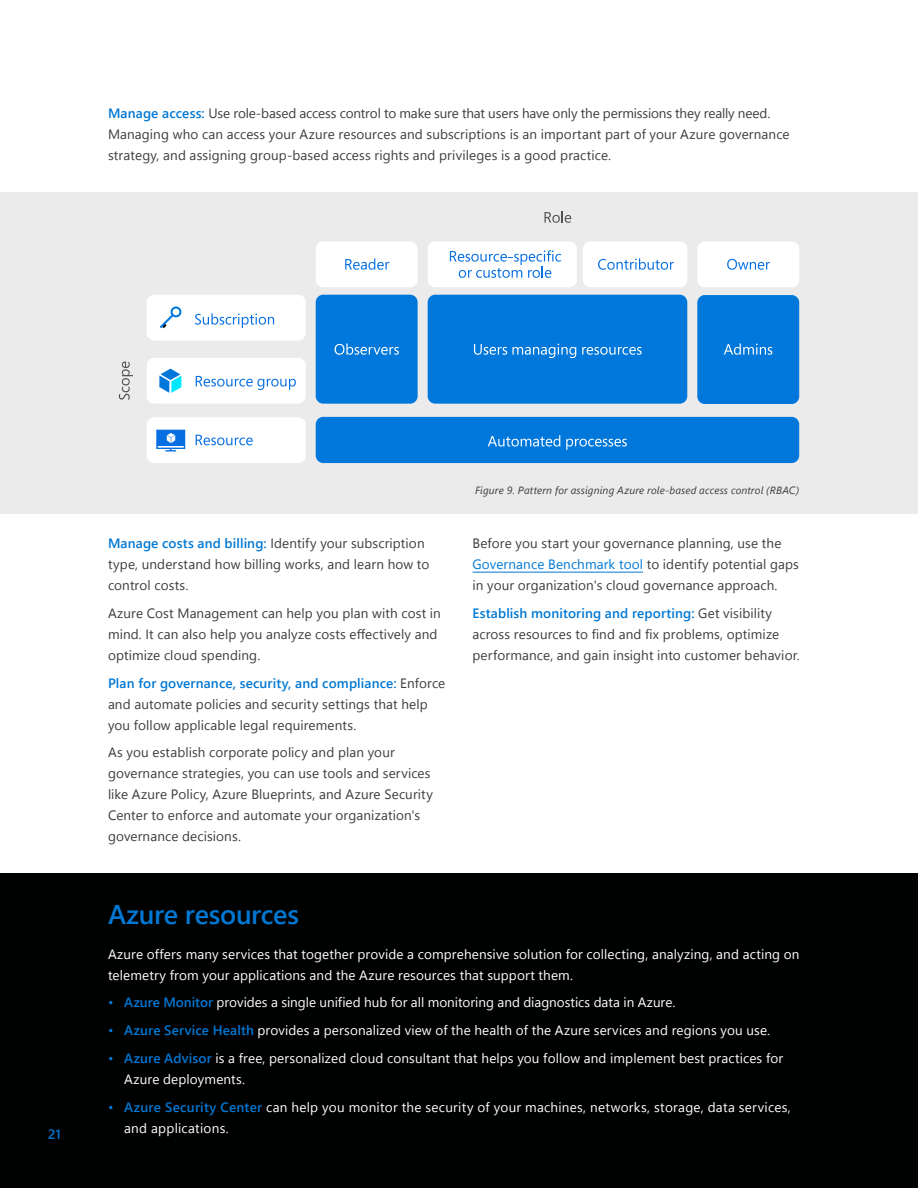
<style>
.page{position:relative;width:918px;height:1188px;background:#fff}
.page>*{position:absolute;margin:0;border:0;box-sizing:border-box;transform-origin:0 0}
.t1{font:600 27px "Segoe UI";letter-spacing:-.01em;color:#0078d4}
.t2{font:13.5px/21px "Segoe UI";letter-spacing:.01em;color:#3c3c41}
.t3{font:13.5px/21px "Segoe UI";letter-spacing:.01em;color:#fff}
.t4{font:600 13.5px "Segoe UI";color:#0078d4}
.t5{font:italic 10.5px "Segoe UI";letter-spacing:.015em;color:#3c3c41}
.s1{font-weight:600;color:#0078d4}
.s2{color:#0078d4}
</style>
<div class="page">
<div style="left:0;top:192px;width:918px;height:322px;background:#ebebeb"></div>
<hr style="left:472px;top:572px;width:171px;height:1px;background:#0078d4">
<div style="left:147px;top:295px;width:159px;height:46px;background:#fff;border-radius:8px"></div>
<div style="left:316px;top:241px;width:102px;height:46px;background:#fff;border-radius:8px"></div>
<div style="left:697px;top:241px;width:102px;height:46px;background:#fff;border-radius:8px"></div>
<div style="left:428px;top:241px;width:149px;height:46px;background:#fff;border-radius:8px"></div>
<div style="left:583px;top:241px;width:104px;height:46px;background:#fff;border-radius:8px"></div>
<div style="left:147px;top:358px;width:159px;height:46px;background:#fff;border-radius:8px"></div>
<div style="left:147px;top:417px;width:159px;height:46px;background:#fff;border-radius:8px"></div>
<svg style="left:119px;top:362px;width:14px;height:38px"></svg>
<svg style="left:345px;top:258px;width:44px;height:12px"></svg>
<svg style="left:196px;top:376px;width:100px;height:14px"></svg>
<svg style="left:196px;top:435px;width:57px;height:10px"></svg>
<svg style="left:450px;top:250px;width:111px;height:28px"></svg>
<svg style="left:598px;top:258px;width:76px;height:12px"></svg>
<svg style="left:727px;top:259px;width:43px;height:11px"></svg>
<svg style="left:195px;top:313px;width:79px;height:15px"></svg>
<svg style="left:160px;top:306px;width:21px;height:22px"></svg>
<svg style="left:159px;top:369px;width:22px;height:24px"></svg>
<div style="left:157px;top:430px;width:28px;height:16px;background:#066fe2"></div>
<div style="left:156px;top:430px;width:29px;height:19px;border:1px solid #066fe2"></div>
<svg style="left:165px;top:433px;width:11px;height:18px"></svg>
<div style="left:316px;top:417px;width:483px;height:46px;background:#0077da;border-radius:8px"></div>
<div style="left:428px;top:295px;width:259px;height:109px;background:#0077da;border-radius:8px"></div>
<div style="left:316px;top:295px;width:102px;height:109px;background:#0077da;border-radius:8px"></div>
<svg style="left:335px;top:343px;width:64px;height:12px"></svg>
<div style="left:697px;top:295px;width:102px;height:109px;background:#0077da;border-radius:8px"></div>
<svg style="left:724px;top:343px;width:48px;height:12px"></svg>
<svg style="left:488px;top:435px;width:72px;height:12px"></svg>
<svg style="left:566px;top:439px;width:61px;height:11px"></svg>
<svg style="left:474px;top:344px;width:102px;height:14px"></svg>
<svg style="left:582px;top:347px;width:60px;height:8px"></svg>
<svg style="left:545px;top:211px;width:26px;height:12px"></svg>
<div style="left:0;top:873px;width:918px;height:315px;background:#000101"></div>
<p class="t2" style="left:108px;top:102px;width:683px"><span class="s1">Manage access:</span> Use role-based access control to make sure that users have only the permissions they really need.<br>Managing who can access your Azure resources and subscriptions is an important part of your Azure governance strategy, and assigning group-based access rights and privileges is a good practice.</p>
<p class="t4" style="left:48px;top:1124px;width:14px">21</p>
<p class="t2" style="left:108px;top:532px;width:323px"><span class="s1">Manage costs and billing:</span> Identify your subscription type, understand how billing works, and learn how to control costs.</p>
<p class="t2" style="left:108px;top:602px;width:334px">Azure Cost Management can help you plan with cost in mind. It can also help you analyze costs effectively and optimize cloud spending.</p>
<p class="t2" style="left:108px;top:672px;width:339px"><span class="s1">Plan for governance, security, and compliance:</span> Enforce and automate policies and security settings that help you follow applicable legal requirements.</p>
<p class="t2" style="left:108px;top:742px;width:326px">As you establish corporate policy and plan your governance strategies, you can use tools and services like Azure Policy, Azure Blueprints, and Azure Security Center to enforce and automate your organization's governance decisions.</p>
<p class="t5" style="left:475px;top:483px;width:326px">Figure 9. Pattern for assigning Azure role-based access control (RBAC)</p>
<p class="t2" style="left:472px;top:532px;width:328px">Before you start your governance planning, use the<br><span class="s2">Governance Benchmark tool</span> to identify potential gaps in your organization's cloud governance approach.</p>
<p class="t2" style="left:472px;top:602px;width:329px"><span class="s1">Establish monitoring and reporting:</span> Get visibility across resources to find and fix problems, optimize performance, and gain insight into customer behavior.</p>
<h1 class="t1" style="left:108px;top:894px;width:192px">Azure resources</h1>
<p class="t3" style="left:108px;top:943px;width:693px">Azure offers many services that together provide a comprehensive solution for collecting, analyzing, and acting on telemetry from your applications and the Azure resources that support them.</p>
<p class="t3" style="left:108px;top:992px;width:569px"><span class="s2">•</span> <span class="s1">Azure Monitor</span> provides a single unified hub for all monitoring and diagnostics data in Azure.</p>
<p class="t3" style="left:108px;top:1019px;width:664px"><span class="s2">•</span> <span class="s1">Azure Service Health</span> provides a personalized view of the health of the Azure services and regions you use.</p>
<p class="t3" style="left:124px;top:1047px;width:660px;text-indent:-16px"><span class="s2">•</span> <span class="s1">Azure Advisor</span> is a free, personalized cloud consultant that helps you follow and implement best practices for<br>Azure deployments.</p>
<p class="t3" style="left:124px;top:1096px;width:668px;text-indent:-16px"><span class="s2">•</span> <span class="s1">Azure Security Center</span> can help you monitor the security of your machines, networks, storage, data services, and applications.</p>
</div>
